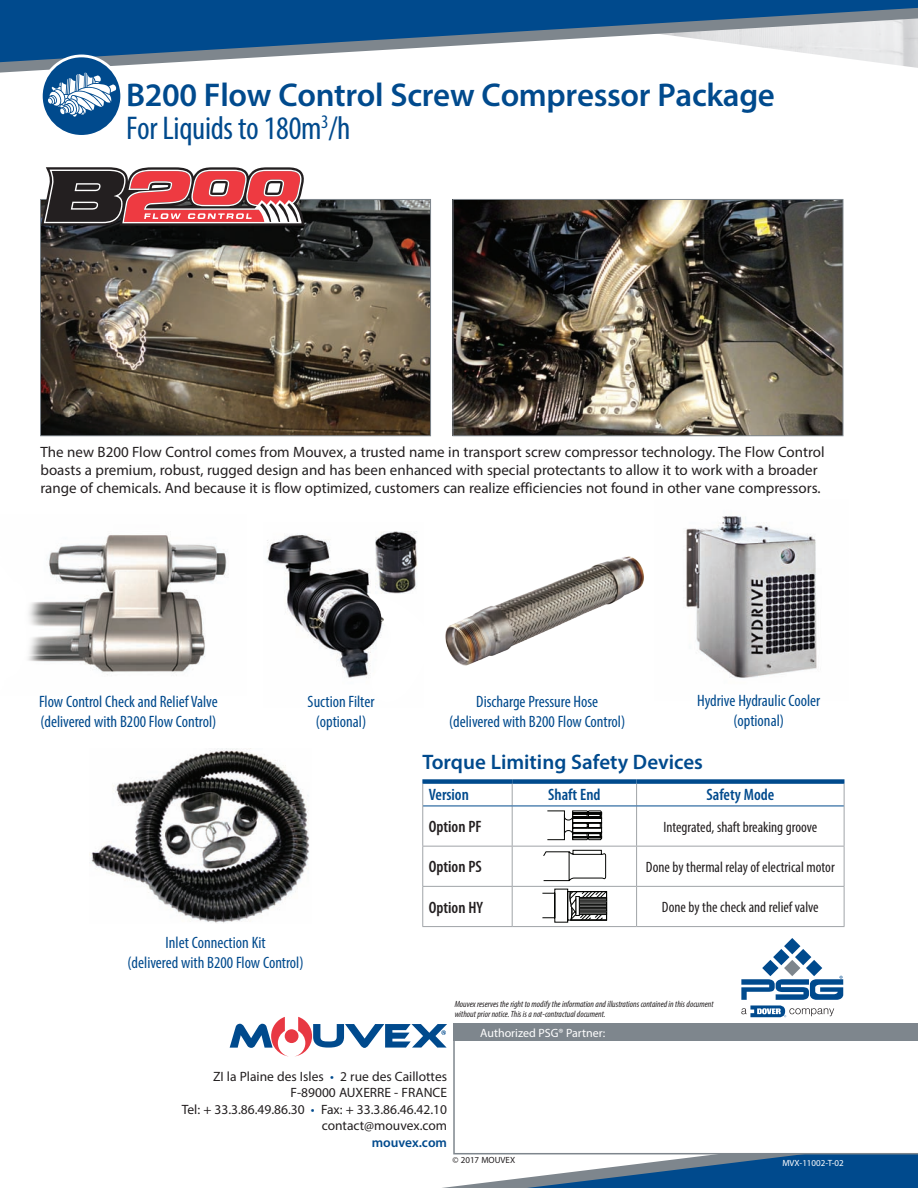
<style>
.page{position:relative;width:918px;height:1188px;background:#fff}
.page>*{position:absolute;margin:0;border:0;box-sizing:border-box;transform-origin:0 0}
.t1{font:600 33px/33px "Myriad Pro";letter-spacing:-.01em;color:#004a8d}
.t2{font:600 21px "Myriad Pro";color:#004a8d}
.t3{font:condensed 16.5px/19.8px "Myriad Pro";color:#004a8d;text-align:center}
.t4{font:600 condensed 16.5px "Myriad Pro";color:#004a8d}
.t5{font:600 condensed 16.5px "Myriad Pro";color:#231f20}
.t6{font:15px/18px "Myriad Pro";color:#231f20}
.t7{font:condensed 15px "Myriad Pro";color:#231f20}
.t8{font:13.5px/16.5px "Myriad Pro";color:#231f20;text-align:right}
.t9{font:600 13.5px "Myriad Pro";color:#004a8d}
.t10{font:12px "Myriad Pro";color:#fff}
.t11{font:italic condensed 9px/10.5px "Myriad Pro";color:#231f20}
.t12{font:9px "Myriad Pro";color:#fff}
.t13{font:9px "Myriad Pro";color:#231f20}
.s1{font-weight:400;font-stretch:condensed}
.s2{color:#004a8d}
</style>
<div class="page">
<svg style="left:442px;top:1154px;width:476px;height:34px"></svg>
<div style="left:0;top:0;width:918px;height:7px;background:#004a8d"></div>
<svg style="left:0;top:7px;width:918px;height:66px"></svg>
<svg style="left:453px;top:1041px;width:465px;height:113px"></svg>
<div style="left:453px;top:1024px;width:465px;height:17px;background:#7e868d"></div>
<svg style="left:741px;top:938px;width:102px;height:79px"></svg>
<svg style="left:230px;top:1017px;width:217px;height:39px"></svg>
<div style="left:40px;top:55px;width:83px;height:83px;background:#fff;border-radius:50%"></div>
<svg style="left:43px;top:57px;width:77px;height:78px"></svg>
<img style="left:686px;top:516px;width:131px;height:162px">
<img style="left:267px;top:531px;width:151px;height:147px">
<img style="left:375px;top:532px;width:42px;height:61px">
<img style="left:42px;top:201px;width:387px;height:233px">
<div style="left:40px;top:199px;width:391px;height:237px;border:1px solid #7e868d"></div>
<img style="left:455px;top:201px;width:386px;height:233px">
<div style="left:453px;top:199px;width:390px;height:237px;border:1px solid #7e868d"></div>
<svg style="left:41px;top:167px;width:263px;height:59px;background:#9a5b5e"></svg>
<img style="left:28px;top:535px;width:199px;height:140px">
<hr style="left:422px;top:806px;width:1px;height:40px;background:#a0a4a8">
<hr style="left:512px;top:806px;width:1px;height:40px;background:#a0a4a8">
<hr style="left:636px;top:806px;width:1px;height:40px;background:#a0a4a8">
<hr style="left:844px;top:806px;width:1px;height:40px;background:#a0a4a8">
<hr style="left:422px;top:846px;width:90px;height:1px;background:#a0a4a8">
<hr style="left:422px;top:847px;width:1px;height:39px;background:#a0a4a8">
<hr style="left:512px;top:846px;width:125px;height:1px;background:#a0a4a8">
<hr style="left:512px;top:847px;width:1px;height:39px;background:#a0a4a8">
<hr style="left:637px;top:846px;width:207px;height:1px;background:#a0a4a8">
<hr style="left:636px;top:847px;width:1px;height:39px;background:#a0a4a8">
<hr style="left:844px;top:847px;width:1px;height:39px;background:#a0a4a8">
<hr style="left:422px;top:886px;width:90px;height:1px;background:#a0a4a8">
<hr style="left:422px;top:887px;width:1px;height:39px;background:#a0a4a8">
<hr style="left:512px;top:886px;width:125px;height:1px;background:#a0a4a8">
<hr style="left:512px;top:887px;width:1px;height:39px;background:#a0a4a8">
<hr style="left:637px;top:886px;width:207px;height:1px;background:#a0a4a8">
<hr style="left:636px;top:887px;width:1px;height:39px;background:#a0a4a8">
<hr style="left:844px;top:887px;width:1px;height:39px;background:#a0a4a8">
<hr style="left:422px;top:926px;width:90px;height:1px;background:#a0a4a8">
<hr style="left:512px;top:926px;width:125px;height:1px;background:#a0a4a8">
<hr style="left:637px;top:926px;width:207px;height:1px;background:#a0a4a8">
<div style="left:422px;top:779px;width:90px;height:5px;background:#004a8d"></div>
<div style="left:512px;top:779px;width:125px;height:5px;background:#004a8d"></div>
<div style="left:637px;top:779px;width:207px;height:5px;background:#004a8d"></div>
<svg style="left:422px;top:784px;width:1px;height:22px"></svg>
<svg style="left:512px;top:784px;width:1px;height:22px"></svg>
<svg style="left:636px;top:784px;width:1px;height:22px"></svg>
<svg style="left:844px;top:784px;width:1px;height:22px"></svg>
<hr style="left:423px;top:806px;width:89px;height:1px;background:#004a8d">
<hr style="left:512px;top:806px;width:125px;height:1px;background:#004a8d">
<hr style="left:637px;top:806px;width:207px;height:1px;background:#004a8d">
<svg style="left:547px;top:810px;width:55px;height:30px"></svg>
<svg style="left:543px;top:850px;width:63px;height:31px"></svg>
<svg style="left:542px;top:889px;width:65px;height:34px"></svg>
<img style="left:445px;top:556px;width:199px;height:110px">
<img style="left:91px;top:748px;width:219px;height:175px">
<h1 class="t1" style="left:126px;top:77px;width:651px">B200 Flow Control Screw Compressor Package<br><span class="s1">For Liquids to 180m</span><sup>3</sup><span class="s1">/h</span></h1>
<p class="t6" style="left:40px;top:443px;width:786px">The new B200 Flow Control comes from Mouvex, a trusted name in transport screw compressor technology. The Flow Control boasts a premium, robust, rugged design and has been enhanced with special protectants to allow it to work with a broader range of chemicals. And because it is flow optimized, customers can realize efficiencies not found in other vane compressors.</p>
<p class="t3" style="left:39px;top:691px;width:180px;text-align:left">Flow Control Check and Relief Valve (delivered with B200 Flow Control)</p>
<p class="t3" style="left:308px;top:691px;width:68px">Suction Filter (optional)</p>
<p class="t3" style="left:449px;top:691px;width:178px">Discharge Pressure Hose (delivered with B200 Flow Control)</p>
<p class="t3" style="left:697px;top:691px;width:125px">Hydrive Hydraulic Cooler (optional)</p>
<h2 class="t2" style="left:422px;top:748px;width:282px">Torque Limiting Safety Devices</h2>
<p class="t4" style="left:429px;top:785px;width:42px">Version</p>
<p class="t4" style="left:548px;top:785px;width:54px">Shaft End</p>
<p class="t4" style="left:706px;top:785px;width:70px">Safety Mode</p>
<p class="t5" style="left:429px;top:818px;width:54px">Option PF</p>
<p class="t7" style="left:664px;top:818px;width:155px">Integrated, shaft breaking groove</p>
<p class="t5" style="left:429px;top:858px;width:55px">Option PS</p>
<p class="t7" style="left:646px;top:858px;width:190px">Done by thermal relay of electrical motor</p>
<p class="t5" style="left:429px;top:898px;width:56px">Option HY</p>
<p class="t7" style="left:662px;top:898px;width:158px">Done by the check and relief valve</p>
<p class="t3" style="left:128px;top:932px;width:178px">Inlet Connection Kit<br>(delivered with B200 Flow Control)</p>
<p class="t11" style="left:455px;top:998px;width:260px">Mouvex reserves the right to modify the information and illustrations contained in this document without prior notice. This is a not-contractual document.</p>
<p class="t10" style="left:480px;top:1026px;width:127px">Authorized PSG® Partner:</p>
<p class="t8" style="left:182px;top:1068px;width:267px">ZI la Plaine des Isles <span class="s2">•</span> 2 rue des Caillottes F-89000 AUXERRE - FRANCE<br>Tel: + 33.3.86.49.86.30 <span class="s2">•</span> Fax: + 33.3.86.46.42.10 contact@mouvex.com</p>
<p class="t9" style="left:372px;top:1133px;width:77px">mouvex.com</p>
<p class="t13" style="left:453px;top:1154px;width:64px">© 2017 MOUVEX</p>
<p class="t12" style="left:782px;top:1158px;width:63px">MVX-11002-T-02</p>
</div>
